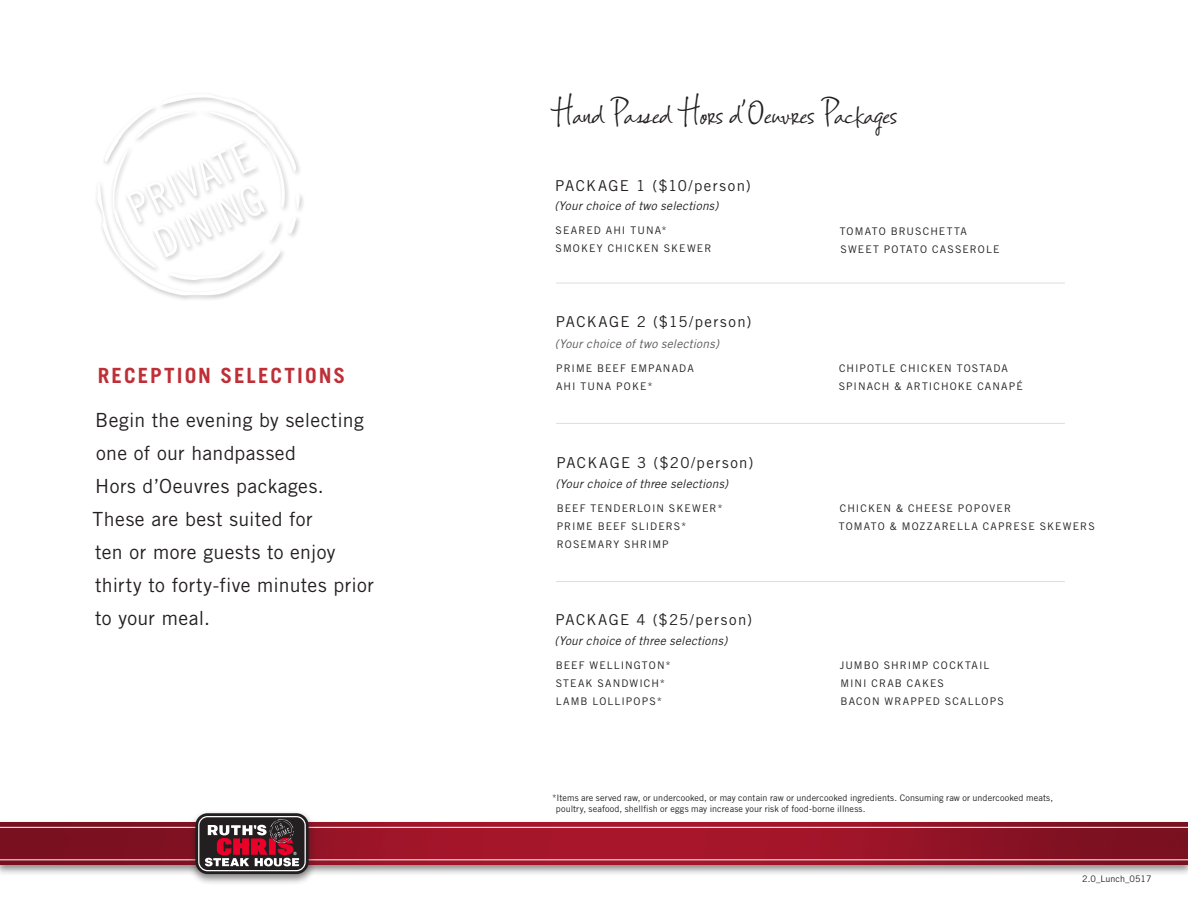
<style>
.page{position:relative;width:1188px;height:918px;background:#fff}
.page>*{position:absolute;margin:0;border:0;box-sizing:border-box;transform-origin:0 0}
.t1{font:42px "Ruths Hand";color:#231f20}
.t2{font:700 21px "Trade Gothic LT Std";letter-spacing:.095em;color:#be2f37}
.t3{font:19.5px/33px "Trade Gothic LT Std";letter-spacing:.02em;color:#231f20}
.t4{font:15px "Trade Gothic LT Std";letter-spacing:.095em;color:#231f20}
.t5{font:italic 12px "Trade Gothic";letter-spacing:.015em;color:#231f20}
.t6{font:italic 12px "Trade Gothic";letter-spacing:.015em;color:#58595b}
.t7{font:10.5px/18px "Trade Gothic LT Std";letter-spacing:.1em;color:#231f20}
.t8{font:9px/10.5px "Trade Gothic";letter-spacing:.01em;color:#231f20}
.t9{font:9px "Trade Gothic LT Std";color:#231f20}
</style>
<div class="page">
<svg style="left:96px;top:97px;width:204px;height:201px"></svg>
<div style="left:0;top:820px;width:1188px;height:56px;background:#231f20;opacity:.55"></div>
<img style="left:0;top:823px;width:1188px;height:41px">
<hr style="left:0;top:859px;width:1188px;height:1px;background:#fff">
<hr style="left:0;top:827px;width:1188px;height:1px;background:#fff">
<div style="left:188px;top:810px;width:128px;height:76px;background:#231f20;opacity:.55"></div>
<svg style="left:195px;top:813px;width:114px;height:61px"></svg>
<svg style="left:198px;top:816px;width:108px;height:55px;background:#704950"></svg>
<hr style="left:556px;top:423px;width:509px;height:1px;background:#ddddde">
<hr style="left:556px;top:283px;width:509px;height:1px;background:#ddddde">
<hr style="left:556px;top:581px;width:509px;height:1px;background:#ddddde">
<h2 class="t2" style="left:98px;top:363px;width:249px">RECEPTION SELECTIONS</h2>
<h3 class="t3" style="left:93px;top:404px;width:283px">Begin the evening by selecting one of our handpassed<br>Hors d’Oeuvres packages.<br>These are best suited for<br>ten or more guests to enjoy thirty to forty-five minutes prior to your meal.</h3>
<h1 class="t1" style="left:551px;top:87px;width:348px">Hand Passed Hors d’Oeuvres Packages</h1>
<h3 class="t4" style="left:555px;top:177px;width:197px">PACKAGE 1 ($10/person)</h3>
<p class="t5" style="left:554px;top:199px;width:166px">(Your choice of two selections)</p>
<p class="t7" style="left:556px;top:222px;width:157px">SEARED AHI TUNA*<br>SMOKEY CHICKEN SKEWER</p>
<p class="t7" style="left:840px;top:222px;width:161px">TOMATO BRUSCHETTA<br>SWEET POTATO CASSEROLE</p>
<h3 class="t4" style="left:556px;top:313px;width:197px">PACKAGE 2 ($15/person)</h3>
<p class="t6" style="left:555px;top:337px;width:166px">(Your choice of two selections)</p>
<p class="t7" style="left:556px;top:359px;width:139px">PRIME BEEF EMPANADA<br>AHI TUNA POKE*</p>
<p class="t7" style="left:839px;top:359px;width:186px">CHIPOTLE CHICKEN TOSTADA<br>SPINACH &amp; ARTICHOKE CANAPÉ</p>
<h3 class="t4" style="left:556px;top:454px;width:199px">PACKAGE 3 ($20/person)</h3>
<p class="t5" style="left:556px;top:476px;width:174px">(Your choice of three selections)</p>
<p class="t7" style="left:557px;top:499px;width:168px">BEEF TENDERLOIN SKEWER*<br>PRIME BEEF SLIDERS*<br>ROSEMARY SHRIMP</p>
<p class="t7" style="left:839px;top:499px;width:257px">CHICKEN &amp; CHEESE POPOVER<br>TOMATO &amp; MOZZARELLA CAPRESE SKEWERS</p>
<h3 class="t4" style="left:555px;top:611px;width:198px">PACKAGE 4 ($25/person)</h3>
<p class="t5" style="left:555px;top:633px;width:174px">(Your choice of three selections)</p>
<p class="t7" style="left:556px;top:656px;width:117px">BEEF WELLINGTON*<br>STEAK SANDWICH*<br>LAMB LOLLIPOPS*</p>
<p class="t7" style="left:840px;top:656px;width:166px">JUMBO SHRIMP COCKTAIL<br>MINI CRAB CAKES<br>BACON WRAPPED SCALLOPS</p>
<p class="t8" style="left:556px;top:793px;width:499px;text-indent:-4px">*Items are served raw, or undercooked, or may contain raw or undercooked ingredients. Consuming raw or undercooked meats, poultry, seafood, shellfish or eggs may increase your risk of food-borne illness.</p>
<p class="t9" style="left:1082px;top:874px;width:71px">2.0_Lunch_0517</p>
</div>
